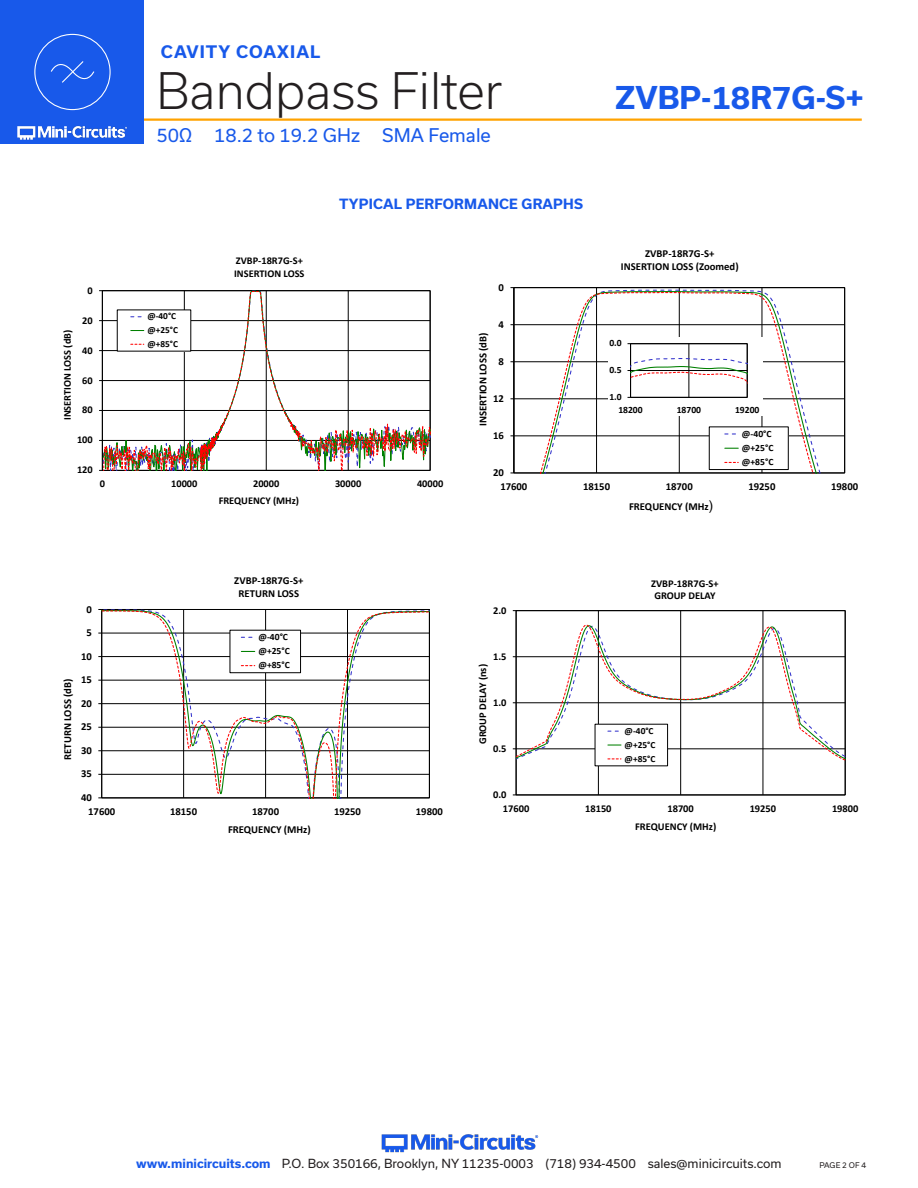
<style>
.page{position:relative;width:918px;height:1188px;background:#fff}
.page>*{position:absolute;margin:0;border:0;box-sizing:border-box;transform-origin:0 0}
.t1{font:300 48px "Usual";color:#231f20}
.t2{font:700 30px "Usual";color:#1859ea}
.t3{font:18px "Usual";color:#1859ea}
.t4{font:700 16.5px "Usual";letter-spacing:.065em;color:#1859ea}
.Blue_Headers{font:700 13.5px "Usual";letter-spacing:.015em;color:#1859ea}
.t5{font:12px "Usual";color:#231f20}
.t6{font:700 10.65px/13.8px "Calibri";color:#000}
.t7{font:700 10.5px/12.8px "Calibri";color:#000;text-align:center}
.t8{font:700 10.35px/12.6px "Calibri";color:#000}
.t9{font:700 9.6px/14.2px "Calibri";color:#000}
.t10{font:700 9.45px/14px "Calibri";color:#000}
.t11{font:700 9.3px/13.8px "Calibri";color:#000}
.t12{font:7.5px "Usual";color:#231f20}
.s1{font-family:"Arial";font-weight:400;font-size:13.35px}
.s2{font-weight:700;color:#1859ea}
</style>
<div class="page">
<img style="left:381px;top:1134px;width:158px;height:19px">
<hr style="left:129px;top:118px;width:733px;height:3px;background:#ffa300">
<div style="left:0;top:0;width:144px;height:144px;background:#1859ea"></div>
<img style="left:17px;top:120px;width:128px;height:20px">
<hr style="left:102px;top:290px;width:328px;height:1px;background:#000">
<svg style="left:102px;top:291px;width:329px;height:180px"></svg>
<div style="left:117px;top:310px;width:74px;height:41px;background:#fff"></div>
<svg style="left:131px;top:330px;width:13px;height:1px"></svg>
<svg style="left:131px;top:344px;width:13px;height:1px"></svg>
<hr style="left:514px;top:473px;width:331px;height:1px;background:#000">
<hr style="left:514px;top:288px;width:1px;height:185px;background:#000">
<hr style="left:514px;top:287px;width:331px;height:1px;background:#000">
<svg style="left:514px;top:291px;width:331px;height:182px"></svg>
<div style="left:709px;top:427px;width:79px;height:43px;background:#fff"></div>
<div style="left:709px;top:427px;width:79px;height:43px;border:1px solid #000"></div>
<svg style="left:725px;top:433px;width:11px;height:2px"></svg>
<svg style="left:725px;top:448px;width:13px;height:1px"></svg>
<svg style="left:725px;top:462px;width:13px;height:1px"></svg>
<div style="left:608px;top:338px;width:155px;height:78px;background:#fff"></div>
<hr style="left:689px;top:344px;width:1px;height:53px;background:#000">
<hr style="left:747px;top:344px;width:1px;height:53px;background:#000">
<hr style="left:630px;top:344px;width:1px;height:53px;background:#000">
<hr style="left:631px;top:343px;width:116px;height:1px;background:#000">
<svg style="left:628px;top:357px;width:120px;height:41px"></svg>
<hr style="left:101px;top:609px;width:1px;height:189px;background:#000">
<svg style="left:102px;top:609px;width:328px;height:189px"></svg>
<div style="left:230px;top:630px;width:71px;height:43px;background:#fff"></div>
<div style="left:230px;top:630px;width:71px;height:43px;border:1px solid #000"></div>
<svg style="left:241px;top:651px;width:14px;height:1px"></svg>
<svg style="left:241px;top:665px;width:14px;height:1px"></svg>
<hr style="left:516px;top:795px;width:329px;height:1px;background:#000">
<svg style="left:516px;top:611px;width:330px;height:184px"></svg>
<div style="left:595px;top:724px;width:73px;height:42px;background:#fff"></div>
<svg style="left:608px;top:745px;width:13px;height:1px"></svg>
<svg style="left:608px;top:758px;width:13px;height:1px"></svg>
<div style="left:34px;top:34px;width:77px;height:76px;border:1px solid #fff;border-radius:50%"></div>
<svg style="left:50px;top:61px;width:45px;height:22px"></svg>
<h3 class="t4" style="left:161px;top:42px;width:161px">CAVITY COAXIAL</h3>
<h1 class="t1" style="left:156px;top:63px;width:348px">Bandpass Filter</h1>
<h3 class="t3" style="left:156px;top:125px;width:336px">50Ω 18.2 to 19.2 GHz SMA Female</h3>
<p class="t8" style="left:234px;top:254px;width:72px">ZVBP-18R7G-S+<br>INSERTION LOSS</p>
<p class="Blue_Headers" style="left:339px;top:196px;width:245px">TYPICAL PERFORMANCE GRAPHS</p>
<h2 class="t2" style="left:615px;top:80px;width:250px">ZVBP-18R7G-S+</h2>
<p class="t6" style="left:621px;top:247px;width:119px;line-height:13px;text-align:center">ZVBP-18R7G-S+<br>INSERTION LOSS (Zoomed)</p>
<p class="t8" style="left:88px;top:284px;width:7px">0</p>
<p class="t8" style="left:82px;top:314px;width:12px">20</p>
<p class="t8" style="left:82px;top:344px;width:12px">40</p>
<p class="t8" style="left:82px;top:374px;width:12px">60</p>
<p class="t8" style="left:82px;top:404px;width:12px">80</p>
<p class="t8" style="left:77px;top:434px;width:17px">100</p>
<p class="t8" style="left:77px;top:463px;width:17px">120</p>
<p class="t8" style="left:61px;top:420px;width:92px;rotate:-90deg">INSERTION LOSS (dB)</p>
<p class="t11" style="left:147px;top:309px;width:32px">@-40°C @+25°C @+85°C</p>
<p class="t8" style="left:100px;top:477px;width:7px">0</p>
<p class="t8" style="left:171px;top:477px;width:28px">10000</p>
<p class="t8" style="left:253px;top:477px;width:28px">20000</p>
<p class="t8" style="left:335px;top:477px;width:28px">30000</p>
<p class="t8" style="left:417px;top:477px;width:28px">40000</p>
<p class="t6" style="left:61px;top:760px;width:83px;rotate:-90deg">RETURN LOSS (dB)</p>
<p class="t6" style="left:86px;top:602px;width:7px">0</p>
<p class="t6" style="left:86px;top:626px;width:7px">5</p>
<p class="t6" style="left:81px;top:649px;width:12px">10</p>
<p class="t6" style="left:81px;top:673px;width:12px">15</p>
<p class="t6" style="left:81px;top:696px;width:12px">20</p>
<p class="t6" style="left:81px;top:720px;width:12px">25</p>
<p class="t6" style="left:81px;top:743px;width:12px">30</p>
<p class="t6" style="left:81px;top:767px;width:12px">35</p>
<p class="t6" style="left:88px;top:790px;width:29px;text-indent:-7px">40<br>17600</p>
<p class="t8" style="left:219px;top:494px;width:82px">FREQUENCY (MHz)</p>
<p class="t6" style="left:234px;top:574px;width:71px;line-height:12.9px;text-align:center">ZVBP-18R7G-S+<br>RETURN LOSS</p>
<p class="t9" style="left:258px;top:630px;width:33px">@-40°C @+25°C @+85°C</p>
<p class="t6" style="left:170px;top:804px;width:29px">18150</p>
<p class="t6" style="left:252px;top:804px;width:29px">18700</p>
<p class="t6" style="left:334px;top:804px;width:29px">19250</p>
<p class="t6" style="left:416px;top:804px;width:29px">19800</p>
<p class="t6" style="left:228px;top:823px;width:84px">FREQUENCY (MHz)</p>
<p class="t6" style="left:499px;top:280px;width:7px">0</p>
<p class="t6" style="left:499px;top:317px;width:7px">4</p>
<p class="t6" style="left:499px;top:354px;width:7px">8</p>
<p class="t6" style="left:493px;top:391px;width:12px">12</p>
<p class="t6" style="left:493px;top:428px;width:12px">16</p>
<p class="t6" style="left:500px;top:465px;width:29px;text-indent:-7px">20<br>17600</p>
<p class="t6" style="left:476px;top:426px;width:95px;rotate:-90deg">INSERTION LOSS (dB)</p>
<p class="t7" style="left:493px;top:604px;width:15px">2.0</p>
<p class="t7" style="left:493px;top:650px;width:15px">1.5</p>
<p class="t7" style="left:476px;top:744px;width:81px;rotate:-90deg">GROUP DELAY (ns)</p>
<p class="t7" style="left:493px;top:696px;width:15px">1.0</p>
<p class="t7" style="left:493px;top:742px;width:15px">0.5</p>
<p class="t7" style="left:493px;top:788px;width:15px">0.0</p>
<p class="t9" style="left:609px;top:336px;width:14px">0.0</p>
<p class="t9" style="left:609px;top:363px;width:14px">0.5</p>
<p class="t9" style="left:618px;top:391px;width:26px;line-height:12.5px;text-indent:-9px">1.0<br>18200</p>
<p class="t9" style="left:677px;top:402px;width:26px">18700</p>
<p class="t9" style="left:735px;top:402px;width:26px">19200</p>
<p class="t9" style="left:742px;top:426px;width:33px">@-40°C @+25°C @+85°C</p>
<p class="t6" style="left:583px;top:479px;width:29px">18150</p>
<p class="t6" style="left:666px;top:479px;width:29px">18700</p>
<p class="t6" style="left:748px;top:479px;width:29px">19250</p>
<p class="t6" style="left:831px;top:479px;width:29px">19800</p>
<p class="t6" style="left:629px;top:499px;width:86px">FREQUENCY (MHz<span class="s1">)</span></p>
<p class="t7" style="left:651px;top:577px;width:69px">ZVBP-18R7G-S+<br>GROUP DELAY</p>
<p class="t10" style="left:625px;top:724px;width:32px">@-40°C @+25°C @+85°C</p>
<p class="t7" style="left:503px;top:802px;width:28px">17600</p>
<p class="t7" style="left:585px;top:802px;width:28px">18150</p>
<p class="t7" style="left:667px;top:802px;width:28px">18700</p>
<p class="t7" style="left:750px;top:802px;width:28px">19250</p>
<p class="t7" style="left:832px;top:802px;width:28px">19800</p>
<p class="t7" style="left:635px;top:820px;width:83px">FREQUENCY (MHz)</p>
<p class="t5" style="left:136px;top:1157px;width:647px"><span class="s2">www.minicircuits.com</span> P.O. Box 350166, Brooklyn, NY 11235-0003 (718) 934-4500 sales@minicircuits.com</p>
<p class="t12" style="left:819px;top:1161px;width:48px">PAGE 2 OF 4</p>
</div>
